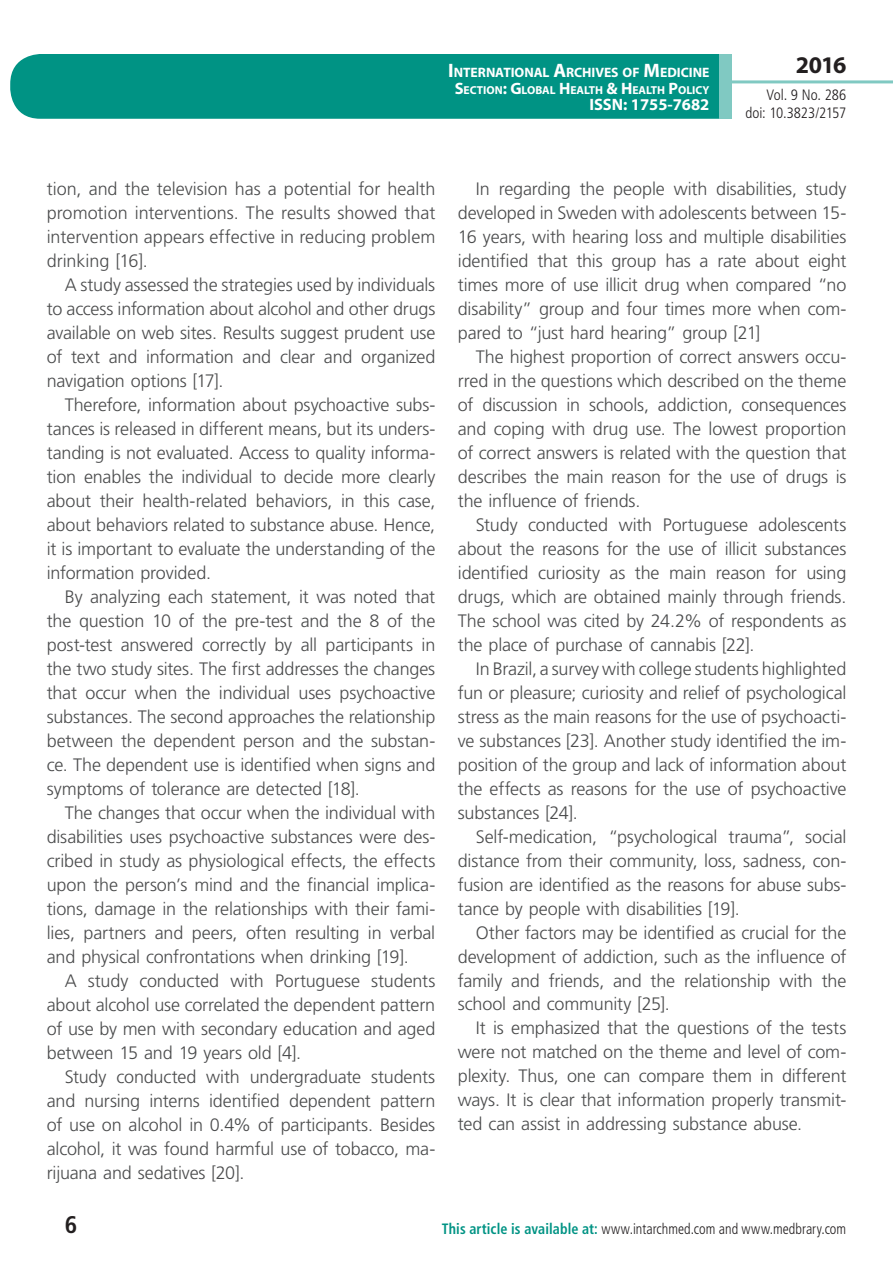
<style>
.page{position:relative;width:893px;height:1263px;background:#fff}
.page>*{position:absolute;margin:0;border:0;box-sizing:border-box;transform-origin:0 0}
.t1{font:700 24px "Myriad Pro";color:#231f20}
.t2{font:700 condensed 24px "Frutiger LT Std";color:#231f20}
.t3{font:300 18px/24px "Frutiger LT Std";letter-spacing:-.01em;color:#4b4c4d;text-align:justify}
.t4{font:700 16.5px "Myriad Pro";color:#fff}
.t5{font:300 condensed 15px "Frutiger LT Std";letter-spacing:.005em;color:#231f20;scale:.94 1}
.t6{font:300 condensed 15px/18px "Frutiger LT Std";letter-spacing:.005em;color:#231f20;text-align:right}
.t7{font:700 13.65px "Myriad Pro";letter-spacing:-.005em;color:#fff}
.t8{font:700 11.55px "Myriad Pro";color:#fff}
.s1{font-size:19.5px}
.s2{font-size:16.5px}
.s3{font-weight:700;color:#009384}
</style>
<div class="page">
<div style="left:10px;top:54px;width:775px;height:65px;background:#009384;border-radius:30px"></div>
<div style="left:732px;top:0;width:161px;height:157px;background:#fff"></div>
<hr style="left:730px;top:80px;width:163px;height:3px;background:#80c9c2">
<div style="left:719px;top:54px;width:13px;height:65px;background:#80c9c2"></div>
<p class="t7" style="left:448px;top:64px;width:263px"><span class="s1">I</span>NTERNATIONAL <span class="s1">A</span>RCHIVES OF <span class="s1">M</span>EDICINE</p>
<p class="t8" style="left:455px;top:82px;width:256px"><span class="s2">S</span>ECTION<span class="s2">: G</span>LOBAL <span class="s2">H</span> EALTH <span class="s2">&amp; H</span> EALTH <span class="s2">P</span>OLICY</p>
<p class="t4" style="left:589px;top:94px;width:122px">ISSN: 1755-7682</p>
<h1 class="t1" style="left:796px;top:49px;width:52px">2016</h1>
<p class="t6" style="left:745px;top:86px;width:102px">Vol. 9 No. 286 doi: 10.3823/2157</p>
<p class="t3" style="left:47px;top:177px;width:390px">tion, and the television has a potential for health promotion interventions. The results showed that intervention appears effective in reducing problem drinking [16].</p>
<p class="t3" style="left:47px;top:273px;width:390px;text-indent:18px">A study assessed the strategies used by individuals to access information about alcohol and other drugs available on web sites. Results suggest prudent use of text and information and clear and organized navigation options [17].</p>
<p class="t3" style="left:47px;top:393px;width:390px;text-indent:18px">Therefore, information about psychoactive subs&shy;tances is released in different means, but its unders&shy;tanding is not evaluated. Access to quality informa&shy;tion enables the individual to decide more clearly about their health-related behaviors, in this case, about behaviors related to substance abuse. Hence, it is important to evaluate the understanding of the information provided.</p>
<p class="t3" style="left:47px;top:585px;width:390px;text-indent:18px">By analyzing each statement, it was noted that the question 10 of the pre-test and the 8 of the post-test answered correctly by all participants in the two study sites. The first addresses the changes that occur when the individual uses psychoactive substances. The second approaches the relationship between the dependent person and the substan&shy;ce. The dependent use is identified when signs and symptoms of tolerance are detected [18].</p>
<p class="t3" style="left:47px;top:801px;width:390px;text-indent:18px">The changes that occur when the individual with disabilities uses psychoactive substances were des&shy;cribed in study as physiological effects, the effects upon the person’s mind and the financial implica&shy;tions, damage in the relationships with their fami&shy;lies, partners and peers, often resulting in verbal and physical confrontations when drinking [19].</p>
<p class="t3" style="left:47px;top:969px;width:390px;text-indent:18px">A study conducted with Portuguese students about alcohol use correlated the dependent pattern of use by men with secondary education and aged between 15 and 19 years old [4].</p>
<p class="t3" style="left:47px;top:1065px;width:390px;text-indent:18px">Study conducted with undergraduate students and nursing interns identified dependent pattern of use on alcohol in 0.4% of participants. Besides alcohol, it was found harmful use of tobacco, ma&shy;rijuana and sedatives [20].</p>
<p class="t3" style="left:458px;top:177px;width:390px;text-indent:18px">In regarding the people with disabilities, study developed in Sweden with adolescents between 15- 16 years, with hearing loss and multiple disabilities identified that this group has a rate about eight times more of use illicit drug when compared “no disability” group and four times more when com&shy;pared to “just hard hearing” group [21]</p>
<p class="t3" style="left:458px;top:345px;width:390px;text-indent:18px">The highest proportion of correct answers occu&shy;rred in the questions which described on the theme of discussion in schools, addiction, consequences and coping with drug use. The lowest proportion of correct answers is related with the question that describes the main reason for the use of drugs is the influence of friends.</p>
<p class="t3" style="left:458px;top:513px;width:390px;text-indent:18px">Study conducted with Portuguese adolescents about the reasons for the use of illicit substances identified curiosity as the main reason for using drugs, which are obtained mainly through friends.<br>The school was cited by 24.2% of respondents as the place of purchase of cannabis [22].</p>
<p class="t3" style="left:458px;top:657px;width:390px;text-indent:18px">In Brazil, a survey with college students highlighted fun or pleasure; curiosity and relief of psychological stress as the main reasons for the use of psychoacti&shy;ve substances [23]. Another study identified the im&shy;position of the group and lack of information about the effects as reasons for the use of psychoactive substances [24].</p>
<p class="t3" style="left:458px;top:824px;width:390px;text-indent:18px">Self-medication, “psychological trauma”, social distance from their community, loss, sadness, con&shy;fusion are identified as the reasons for abuse subs&shy;tance by people with disabilities [19].</p>
<p class="t3" style="left:458px;top:920px;width:390px;text-indent:18px">Other factors may be identified as crucial for the development of addiction, such as the influence of family and friends, and the relationship with the school and community [25].</p>
<p class="t3" style="left:458px;top:1016px;width:390px;text-indent:18px">It is emphasized that the questions of the tests were not matched on the theme and level of com&shy;plexity. Thus, one can compare them in different ways. It is clear that information properly transmit&shy;ted can assist in addressing substance abuse.</p>
<h1 class="t2" style="left:65px;top:1210px;width:14px">6</h1>
<p class="t5" style="left:442px;top:1220px;width:432px"><span class="s3">This article is available at:</span> www.intarchmed.com and www.medbrary.com</p>
</div>
